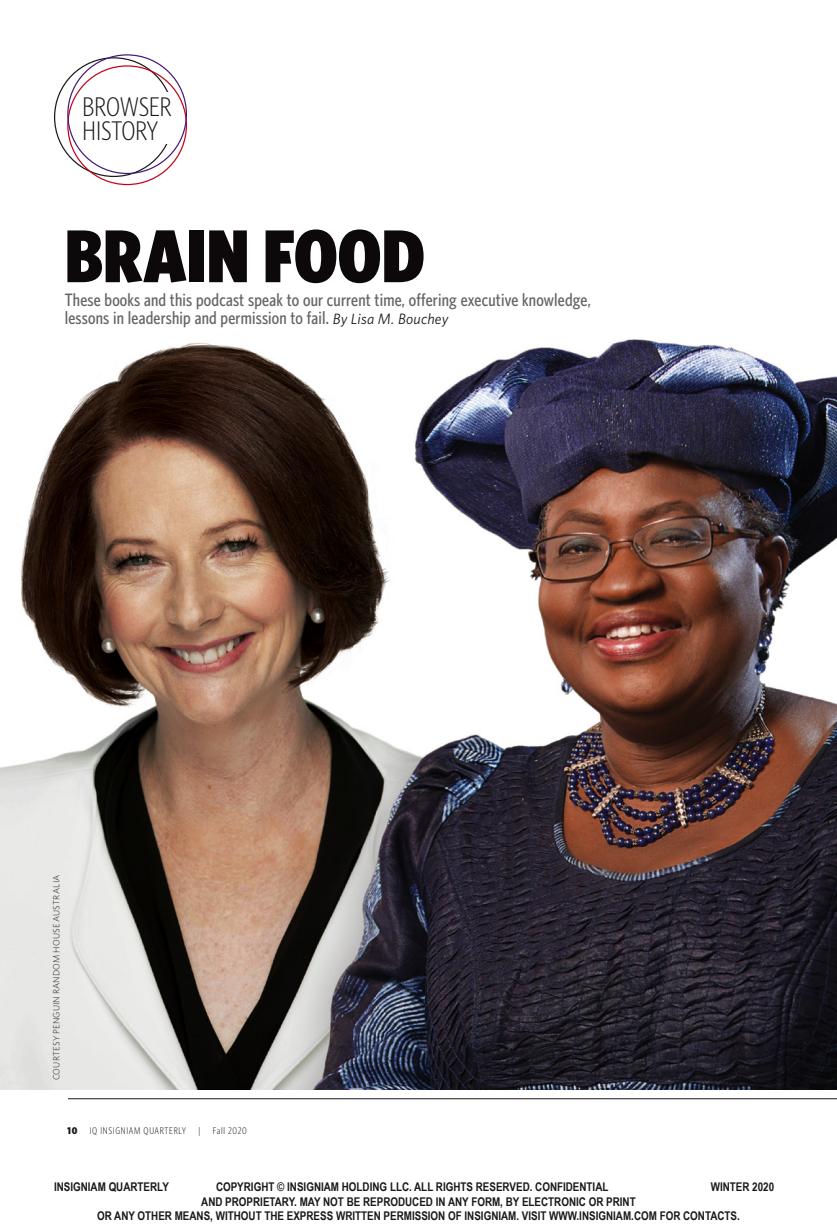
<style>
.page{position:relative;width:837px;height:1229px;background:#fff}
.page>*{position:absolute;margin:0;border:0;box-sizing:border-box;transform-origin:0 0}
.Department_Deck{font:900 condensed 75px "Whitney HTF";color:#0d0809}
.t1{font:300 condensed 27px/24px "Whitney HTF";letter-spacing:-.005em;color:#1a1818}
.Department_Deck-2{font:500 condensed 18px/18px "Whitney HTF";letter-spacing:.01em;color:#646568}
.t2{font:700 12px "Arial Narrow";color:#1a1818}
.t3{font:300 condensed 9.75px "Whitney HTF";letter-spacing:.07em;color:#1a1818}
.t4{font:900 condensed 9.75px "Whitney HTF";color:#1a1818}
.Photo_credit{font:300 9px "Whitney HTF";letter-spacing:.015em;color:#1a1818}
.s1{font-weight:400;font-style:italic;font-stretch:normal;font-size:15px;color:#1a1818}
</style>
<div class="page">
<img style="left:0;top:339px;width:837px;height:750px">
<hr style="left:68px;top:1098px;width:769px;height:1px;background:#1a1818">
<p class="t1" style="left:83px;top:95px;width:91px">BROWSER<br>HISTORY</p>
<p class="Department_Deck" style="left:65px;top:212px;width:362px">BRAIN FOOD</p>
<p class="Department_Deck-2" style="left:65px;top:291px;width:528px">These books and this podcast speak to our current time, offering executive knowledge, lessons in leadership and permission to fail. <span class="s1">By Lisa M. Bouchey</span></p>
<p class="Photo_credit" style="left:51px;top:1080px;width:207px;rotate:-90deg">COURTESY PENGUIN RANDOM HOUSE AUSTRALIA</p>
<p class="t4" style="left:68px;top:1125px;width:11px">10</p>
<p class="t3" style="left:90px;top:1125px;width:98px">IQ INSIGNIAM QUARTERLY</p>
<p class="t3" style="left:199px;top:1125px;width:3px">|</p>
<p class="t3" style="left:213px;top:1125px;width:35px">Fall 2020</p>
<p class="t2" style="left:54px;top:1177px;width:116px">INSIGNIAM QUARTERLY</p>
<p class="t2" style="left:216px;top:1177px;width:394px">COPYRIGHT © INSIGNIAM HOLDING LLC. ALL RIGHTS RESERVED. CONFIDENTIAL</p>
<p class="t2" style="left:711px;top:1177px;width:65px">WINTER 2020</p>
<p class="t2" style="left:201px;top:1192px;width:436px">AND PROPRIETARY. MAY NOT BE REPRODUCED IN ANY FORM, BY ELECTRONIC OR PRINT</p>
<p class="t2" style="left:97px;top:1206px;width:644px">OR ANY OTHER MEANS, WITHOUT THE EXPRESS WRITTEN PERMISSION OF INSIGNIAM. VISIT WWW.INSIGNIAM.COM FOR CONTACTS.</p>
</div>
